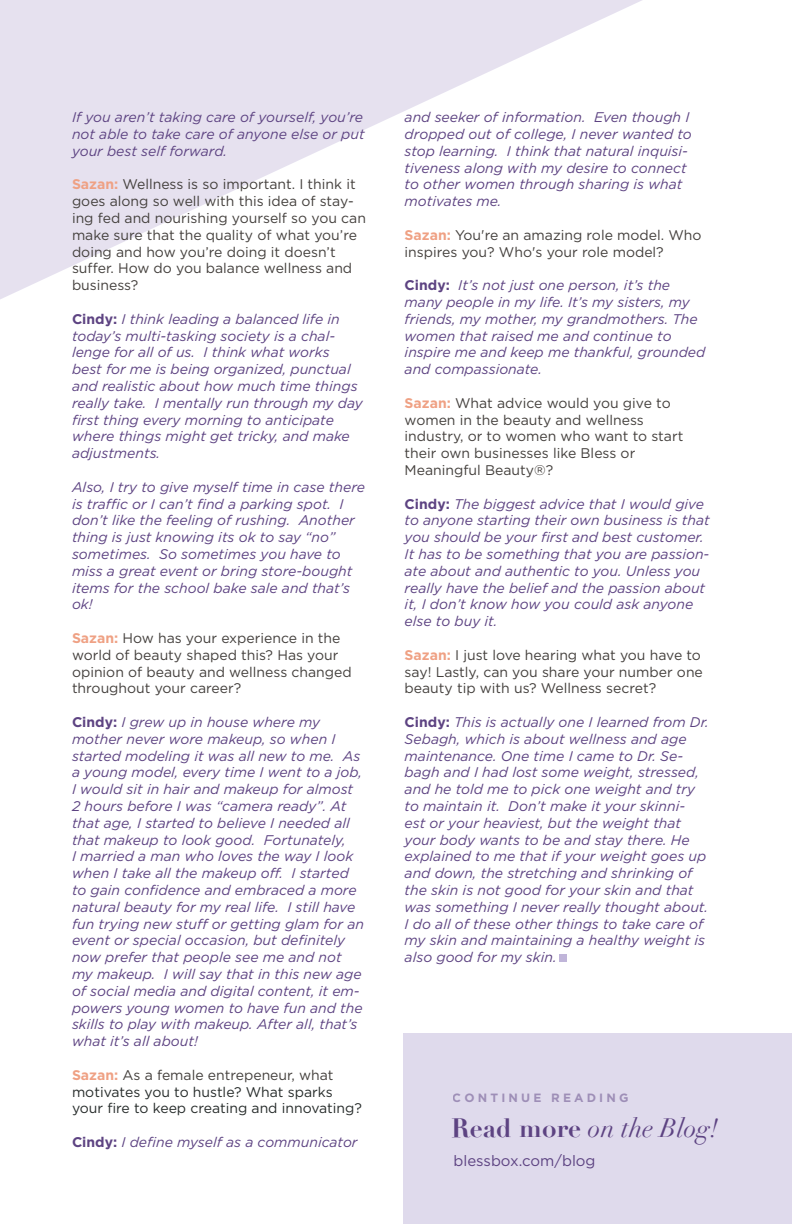
<style>
.page{position:relative;width:792px;height:1224px;background:#fff}
.page>*{position:absolute;margin:0;border:0;box-sizing:border-box;transform-origin:0 0}
.t1{font:italic 26px "Didot";color:#5d4382}
.t2{font:15px "Gotham";color:#5d4382}
.t3{font:italic 14px/16.8px "Gotham";color:#5d4382}
.t4{font:14px/16.8px "Gotham";color:#44403d}
.t5{font:14px/16.8px "Gotham";color:#272c2b}
.t6{font:700 12px "Gotham";letter-spacing:.26em;color:#5d4382}
.s1{font-weight:700;color:#efa184}
.s2{font-weight:700;font-style:normal}
.s3{color:#44403d}
</style>
<div class="page">
<svg style="left:0;top:0;width:642px;height:299px;fill:#e7e2f0"></svg>
<div style="left:560px;top:955px;width:7px;height:7px;background:#c0b5d9"></div>
<div style="left:403px;top:1033px;width:389px;height:191px;background:#dfdaec"></div>
<p class="t3" style="left:72px;top:109px;width:294px;text-align:justify">If you aren’t taking care of yourself, you’re not able to take care of anyone else or put your best self forward.</p>
<p class="t4" style="left:72px;top:176px;width:295px"><span class="s1">Sazan:</span> Wellness is so important. I think it goes along so well with this idea of stay&shy;ing fed and nourishing yourself so you can make sure that the quality of what you’re doing and how you’re doing it doesn’t suffer. How do you balance wellness and business?</p>
<p class="t3" style="left:72px;top:311px;width:292px"><span class="s2">Cindy:</span> I think leading a balanced life in today’s multi-tasking society is a chal&shy;lenge for all of us. I think what works best for me is being organized, punctual and realistic about how much time things really take. I mentally run through my day first thing every morning to anticipate where things might get tricky, and make adjustments.</p>
<p class="t3" style="left:72px;top:479px;width:295px">Also, I try to give myself time in case there is traffic or I can’t find a parking spot. I don’t like the feeling of rushing. Another thing is just knowing its ok to say “no” sometimes. So sometimes you have to miss a great event or bring store-bought items for the school bake sale and that’s ok!</p>
<p class="t4" style="left:72px;top:629px;width:281px"><span class="s1">Sazan:</span> How has your experience in the world of beauty shaped this? Has your opinion of beauty and wellness changed throughout your career?</p>
<p class="t3" style="left:72px;top:714px;width:294px"><span class="s2">Cindy:</span> I grew up in house where my mother never wore makeup, so when I started modeling it was all new to me. As a young model, every time I went to a job, I would sit in hair and makeup for almost 2 hours before I was “camera ready”. At that age, I started to believe I needed all that makeup to look good. Fortunately,<br>I married a man who loves the way I look when I take all the makeup off. I started to gain confidence and embraced a more natural beauty for my real life. I still have fun trying new stuff or getting glam for an event or special occasion, but definitely now prefer that people see me and not my makeup. I will say that in this new age of social media and digital content, it em&shy;powers young women to have fun and the skills to play with makeup. After all, that’s what it’s all about!</p>
<p class="t5" style="left:72px;top:1066px;width:292px"><span class="s1">Sazan:</span> <span class="s3">As a female entrepeneur, what </span>motivates you to hustle? What sparks your fire to keep creating and innovating?</p>
<p class="t3" style="left:72px;top:1134px;width:287px"><span class="s2">Cindy:</span> I define myself as a communicator</p>
<p class="t3" style="left:405px;top:109px;width:289px">and seeker of information. Even though I dropped out of college, I never wanted to stop learning. I think that natural inquisi&shy;tiveness along with my desire to connect to other women through sharing is what motivates me.</p>
<p class="t4" style="left:405px;top:226px;width:298px"><span class="s1">Sazan:</span> You're an amazing role model. Who inspires you? Who's your role model?</p>
<p class="t3" style="left:405px;top:277px;width:302px"><span class="s2">Cindy:</span> It’s not just one person, it’s the many people in my life. It’s my sisters, my friends, my mother, my grandmothers. The women that raised me and continue to inspire me and keep me thankful, grounded and compassionate.</p>
<p class="t4" style="left:405px;top:394px;width:280px"><span class="s1">Sazan:</span> What advice would you give to women in the beauty and wellness industry, or to women who want to start their own businesses like Bless or<br>Meaningful Beauty®?</p>
<p class="t3" style="left:405px;top:495px;width:306px"><span class="s2">Cindy:</span> The biggest advice that I would give to anyone starting their own business is that you should be your first and best customer.<br>It has to be something that you are passion&shy;ate about and authentic to you. Unless you really have the belief and the passion about it, I don’t know how you could ask anyone else to buy it.</p>
<p class="t4" style="left:405px;top:646px;width:300px"><span class="s1">Sazan:</span> I just love hearing what you have to say! Lastly, can you share your number one beauty tip with us? Wellness secret?</p>
<p class="t3" style="left:405px;top:714px;width:306px"><span class="s2">Cindy:</span> This is actually one I learned from Dr.<br>Sebagh, which is about wellness and age maintenance. One time I came to Dr. Se&shy;bagh and I had lost some weight, stressed, and he told me to pick one weight and try to maintain it. Don’t make it your skinni&shy;est or your heaviest, but the weight that your body wants to be and stay there. He explained to me that if your weight goes up and down, the stretching and shrinking of the skin is not good for your skin and that was something I never really thought about.<br>I do all of these other things to take care of my skin and maintaining a healthy weight is also good for my skin.</p>
<p class="t6" style="left:453px;top:1091px;width:177px">CONTINUE READING</p>
<h1 class="t1" style="left:451px;top:1112px;width:269px"><span class="s2">Read more</span> on the Blog!</h1>
<p class="t2" style="left:453px;top:1152px;width:144px">blessbox.com/blog</p>
</div>
